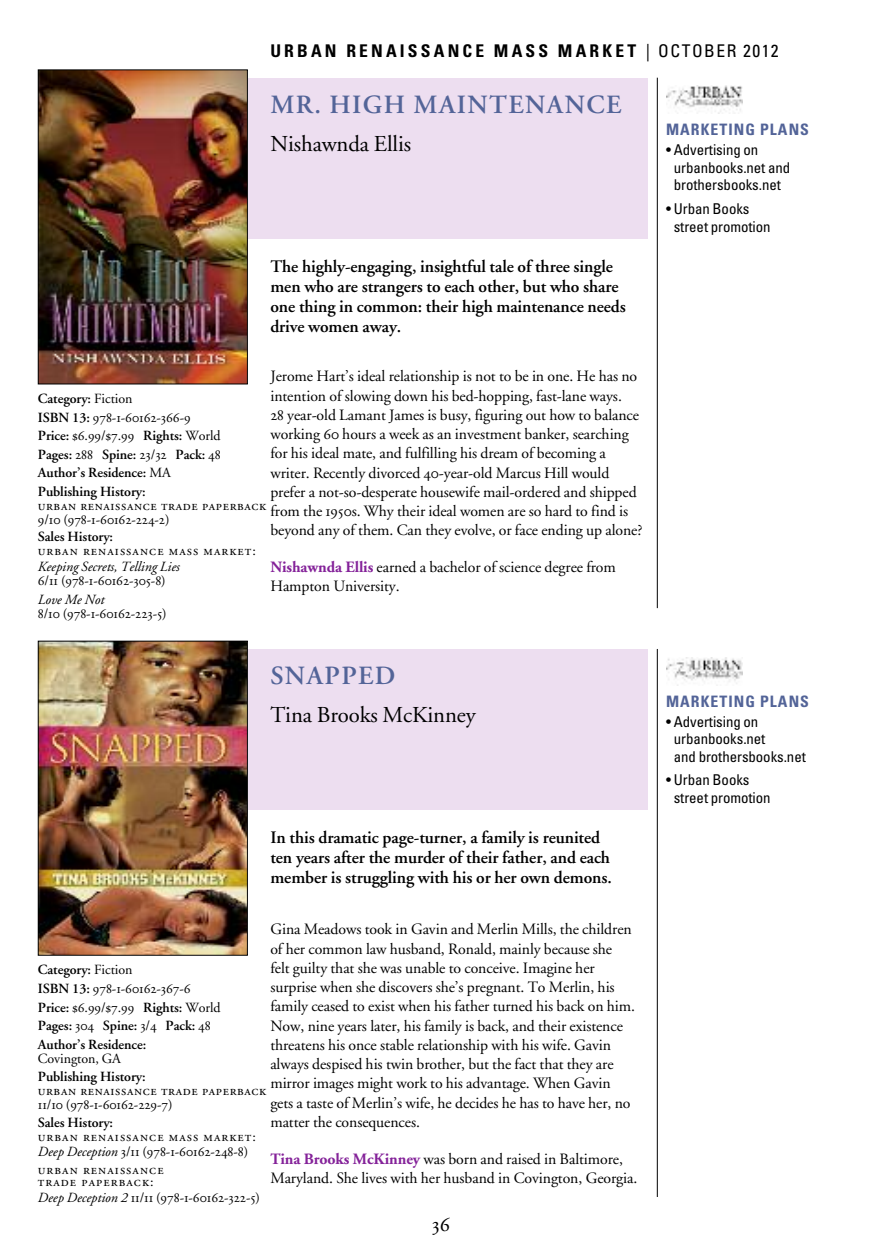
<style>
.page{position:relative;width:882px;height:1260px;background:#fff}
.page>*{position:absolute;margin:0;border:0;box-sizing:border-box;transform-origin:0 0}
.t1{font:600 26.25px "Adobe Garamond";letter-spacing:.05em;color:#536498}
.t2{font:22.75px "Adobe Garamond";letter-spacing:-.005em;color:#000}
.t3{font:21px "Adobe Garamond Regular SC";color:#000}
.t4{font:600 17.5px/20.1px "Adobe Garamond";letter-spacing:-.005em;color:#000}
.t5{font:700 condensed 17.5px "Univers";letter-spacing:.18em;color:#000}
.t6{font:15.75px/19.2px "Adobe Garamond";letter-spacing:-.005em;color:#000}
.t7{font:700 condensed 15.75px "Univers";letter-spacing:.065em;color:#536498}
.t8{font:condensed 14.88px/17.5px "Univers";letter-spacing:-.005em;color:#000}
.t9{font:600 14px/18.6px "Adobe Garamond";letter-spacing:-.005em;color:#000}
.t10{font:14px "Adobe Garamond Regular SC";letter-spacing:-.005em;color:#000}
.t11{font:14px/15.8px "Adobe Garamond Regular SC";letter-spacing:.075em;color:#000}
.t12{font:14px/14px "Adobe Garamond Regular SC";letter-spacing:.045em;color:#000}
.t13{font:italic 14px "Adobe Garamond";letter-spacing:-.005em;color:#000}
.t14{font:14px "Adobe Garamond";letter-spacing:-.005em;color:#000}
.s1{font-weight:400}
.s2{font-family:"Adobe Garamond Regular SC"}
.s3{font-weight:700;color:#842299}
.s4{font-family:"Adobe Garamond";font-weight:600}
.s5{font-family:"Adobe Garamond Regular SC";font-weight:400}
.s6{font-family:"Adobe Garamond";font-style:italic}
</style>
<div class="page">
<div style="left:217px;top:78px;width:431px;height:160px;background:#eddef0"></div>
<hr style="left:657px;top:78px;width:1px;height:530px;background:#000">
<img style="left:40px;top:71px;width:206px;height:311px">
<div style="left:38px;top:69px;width:210px;height:315px;border:1px solid #000"></div>
<div style="left:217px;top:649px;width:431px;height:160px;background:#eddef0"></div>
<hr style="left:657px;top:649px;width:1px;height:548px;background:#000">
<img style="left:40px;top:643px;width:206px;height:311px">
<div style="left:38px;top:641px;width:210px;height:315px;border:1px solid #000"></div>
<img style="left:667px;top:86px;width:75px;height:28px">
<img style="left:667px;top:658px;width:75px;height:28px">
<p class="t5" style="left:270px;top:44px;width:510px">URBAN RENAISSANCE MASS MARKET <span class="s1">| OCTOBER 2012</span></p>
<h1 class="t1" style="left:270px;top:94px;width:352px">MR. HIGH MAINTENANCE</h1>
<h2 class="t2" style="left:270px;top:135px;width:142px">Nishawnda Ellis</h2>
<p class="t7" style="left:666px;top:124px;width:144px">MARKETING PLANS</p>
<p class="t8" style="left:674px;top:143px;width:118px;text-indent:-8px">• Advertising on urbanbooks.net and brothersbooks.net</p>
<p class="t8" style="left:674px;top:201px;width:98px;text-indent:-8px">• Urban Books street promotion</p>
<p class="t4" style="left:270px;top:258px;width:357px">The highly-engaging, insightful tale of three single men who are strangers to each other, but who share one thing in common: their high maintenance needs drive women away.</p>
<p class="t6" style="left:270px;top:368px;width:374px">Jerome Hart’s ideal relationship is not to be in one. He has no intention of slowing down his bed-hopping, fast-lane ways.<br><span class="s2">28</span> year-old Lamant James is busy, figuring out how to balance working <span class="s2">60</span> hours a week as an investment banker, searching for his ideal mate, and fulfilling his dream of becoming a writer. Recently divorced <span class="s2">40</span>-year-old Marcus Hill would prefer a not-so-desperate housewife mail-ordered and shipped from the <span class="s2">1950</span>s. Why their ideal women are so hard to find is beyond any of them. Can they evolve, or face ending up alone?</p>
<p class="t6" style="left:270px;top:559px;width:347px"><span class="s3">Nishawnda Ellis</span> earned a bachelor of science degree from<br>Hampton University.</p>
<p class="t9" style="left:38px;top:391px;width:96px">Category: <span class="s1">Fiction</span></p>
<p class="t10" style="left:38px;top:412px;width:154px"><span class="s4">ISBN 13:</span> 978-1-60162-366-9</p>
<p class="t9" style="left:38px;top:428px;width:184px">Price: <span class="s5">$6.99/$7.99</span> Rights: <span class="s1">World<br></span>Pages: <span class="s5">288</span> Spine: <span class="s5">23/32</span> Pack: <span class="s5">48<br></span>Author’s Residence: <span class="s1">MA<br></span>Publishing History:</p>
<p class="t12" style="left:38px;top:500px;width:230px">urban renaissance trade paperback<br>9/10 (978-1-60162-224-2)</p>
<p class="t9" style="left:38px;top:529px;width:77px">Sales History:</p>
<p class="t11" style="left:38px;top:544px;width:220px">urban renaissance mass market:</p>
<p class="t13" style="left:38px;top:561px;width:143px">Keeping Secrets, Telling Lies</p>
<p class="t10" style="left:38px;top:575px;width:129px">6/11 (978-1-60162-305-8)</p>
<p class="t13" style="left:38px;top:594px;width:68px">Love Me Not</p>
<p class="t10" style="left:38px;top:608px;width:130px">8/10 (978-1-60162-223-5)</p>
<h1 class="t1" style="left:270px;top:665px;width:126px">SNAPPED</h1>
<h2 class="t2" style="left:270px;top:706px;width:207px">Tina Brooks McKinney</h2>
<p class="t4" style="left:270px;top:829px;width:343px">In this dramatic page-turner, a family is reunited ten years after the murder of their father, and each member is struggling with his or her own demons.</p>
<p class="t6" style="left:270px;top:921px;width:366px">Gina Meadows took in Gavin and Merlin Mills, the children of her common law husband, Ronald, mainly because she felt guilty that she was unable to conceive. Imagine her surprise when she discovers she’s pregnant. To Merlin, his family ceased to exist when his father turned his back on him.<br>Now, nine years later, his family is back, and their existence threatens his once stable relationship with his wife. Gavin always despised his twin brother, but the fact that they are mirror images might work to his advantage. When Gavin gets a taste of Merlin’s wife, he decides he has to have her, no matter the consequences.</p>
<p class="t6" style="left:270px;top:1150px;width:368px"><span class="s3">Tina Brooks McKinney</span> was born and raised in Baltimore,<br>Maryland. She lives with her husband in Covington, Georgia.</p>
<p class="t9" style="left:38px;top:962px;width:96px">Category: <span class="s1">Fiction</span></p>
<p class="t10" style="left:38px;top:983px;width:154px"><span class="s4">ISBN 13:</span> 978-1-60162-367-6</p>
<p class="t9" style="left:38px;top:999px;width:184px">Price: <span class="s5">$6.99/$7.99</span> Rights: <span class="s1">World<br></span>Pages: <span class="s5">304</span> Spine: <span class="s5">3/4</span> Pack: <span class="s5">48<br></span>Author’s Residence:</p>
<p class="t14" style="left:38px;top:1053px;width:85px">Covington, GA</p>
<p class="t9" style="left:38px;top:1069px;width:109px">Publishing History:</p>
<p class="t12" style="left:38px;top:1085px;width:230px">urban renaissance trade paperback<br>11/10 (978-1-60162-229-7)</p>
<p class="t9" style="left:38px;top:1114px;width:77px">Sales History:</p>
<p class="t11" style="left:38px;top:1130px;width:220px">urban renaissance mass market:<br><span class="s6">Deep Deception</span> 3/11 (978-1-60162-248-8)</p>
<p class="t11" style="left:38px;top:1165px;width:127px;line-height:12.2px">urban renaissance trade paperback:</p>
<p class="t10" style="left:38px;top:1192px;width:224px"><span class="s6">Deep Deception 2</span> 11/11 (978-1-60162-322-5)</p>
<h3 class="t3" style="left:432px;top:1216px;width:20px">36</h3>
<p class="t7" style="left:666px;top:695px;width:144px">MARKETING PLANS</p>
<p class="t8" style="left:674px;top:714px;width:134px;text-indent:-8px">• Advertising on urbanbooks.net<br>and brothersbooks.net</p>
<p class="t8" style="left:674px;top:773px;width:98px;text-indent:-8px">• Urban Books street promotion</p>
</div>
